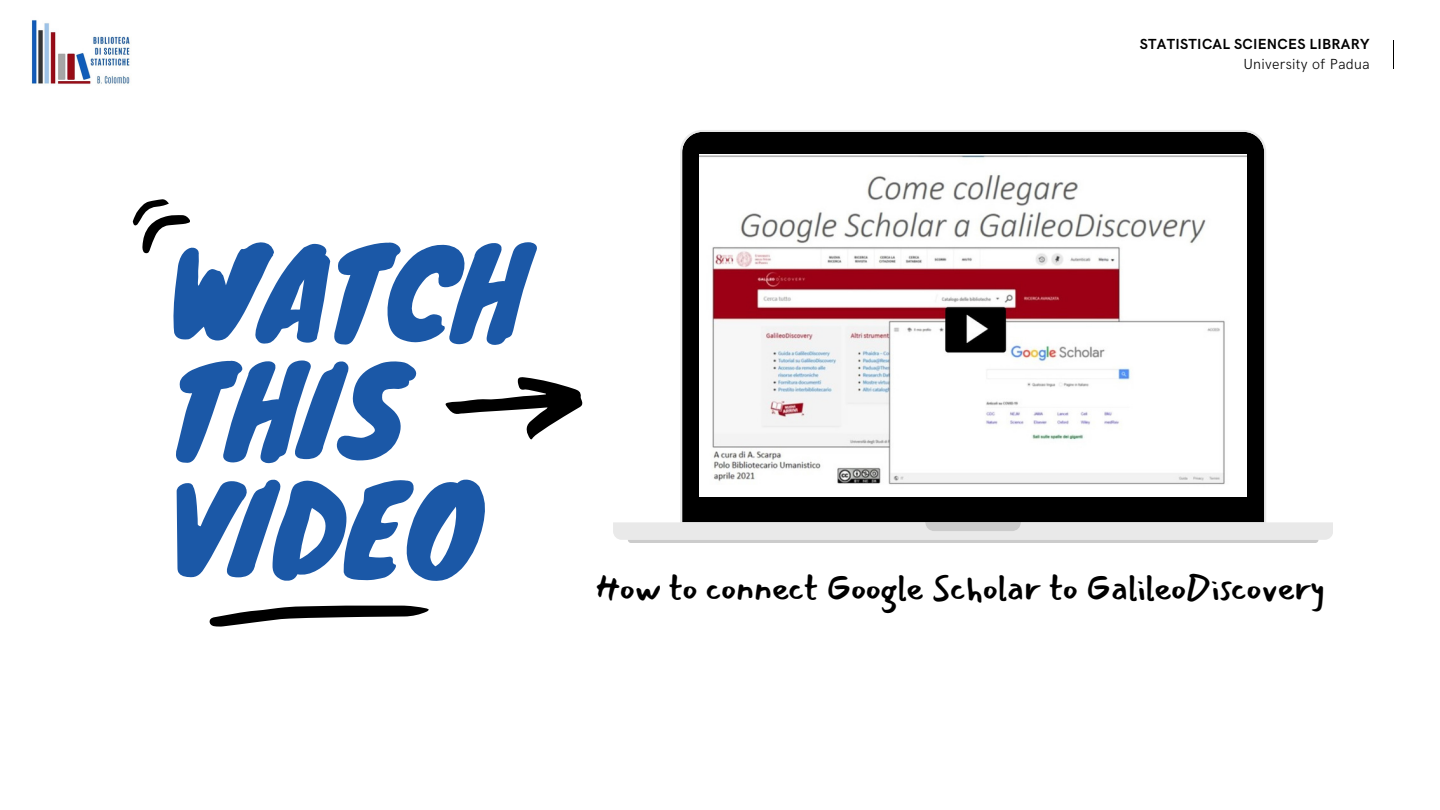
<style>
.page{position:relative;width:1440px;height:810px;background:#fff}
.page>*{position:absolute;margin:0;border:0;box-sizing:border-box;transform-origin:0 0}
.t1{font:118.4px/118.2px "Knewave";color:#1b58a7}
.t2{font:35px "Mansalva";color:#000}
.t3{font:700 14.6px "HK Grotesk";letter-spacing:.02em;color:#000}
.t4{font:300 14.6px "HK Grotesk";letter-spacing:.02em;color:#000}
</style>
<div class="page">
<svg style="left:445px;top:377px;width:138px;height:63px"></svg>
<svg style="left:133px;top:199px;width:57px;height:54px"></svg>
<svg style="left:210px;top:606px;width:219px;height:21px"></svg>
<svg style="left:613px;top:130px;width:720px;height:410px"></svg>
<svg style="left:925px;top:522px;width:96px;height:9px"></svg>
<hr style="left:628px;top:540px;width:690px;height:3px;background:#ccc">
<img style="left:700px;top:155px;width:546px;height:341px">
<svg style="left:1393px;top:41px;width:1px;height:28px"></svg>
<img style="left:31px;top:20px;width:99px;height:64px">
<p class="t3" style="left:1140px;top:36px;width:231px">STATISTICAL SCIENCES LIBRARY</p>
<p class="t4" style="left:1243px;top:56px;width:128px">University of Padua</p>
<h1 class="t1" style="left:168px;top:230px;width:357px">WATCH<br>THIS<br>VIDEO</h1>
<p class="t2" style="left:594px;top:569px;width:732px">How to connect Google Scholar to GalileoDiscovery</p>
</div>
